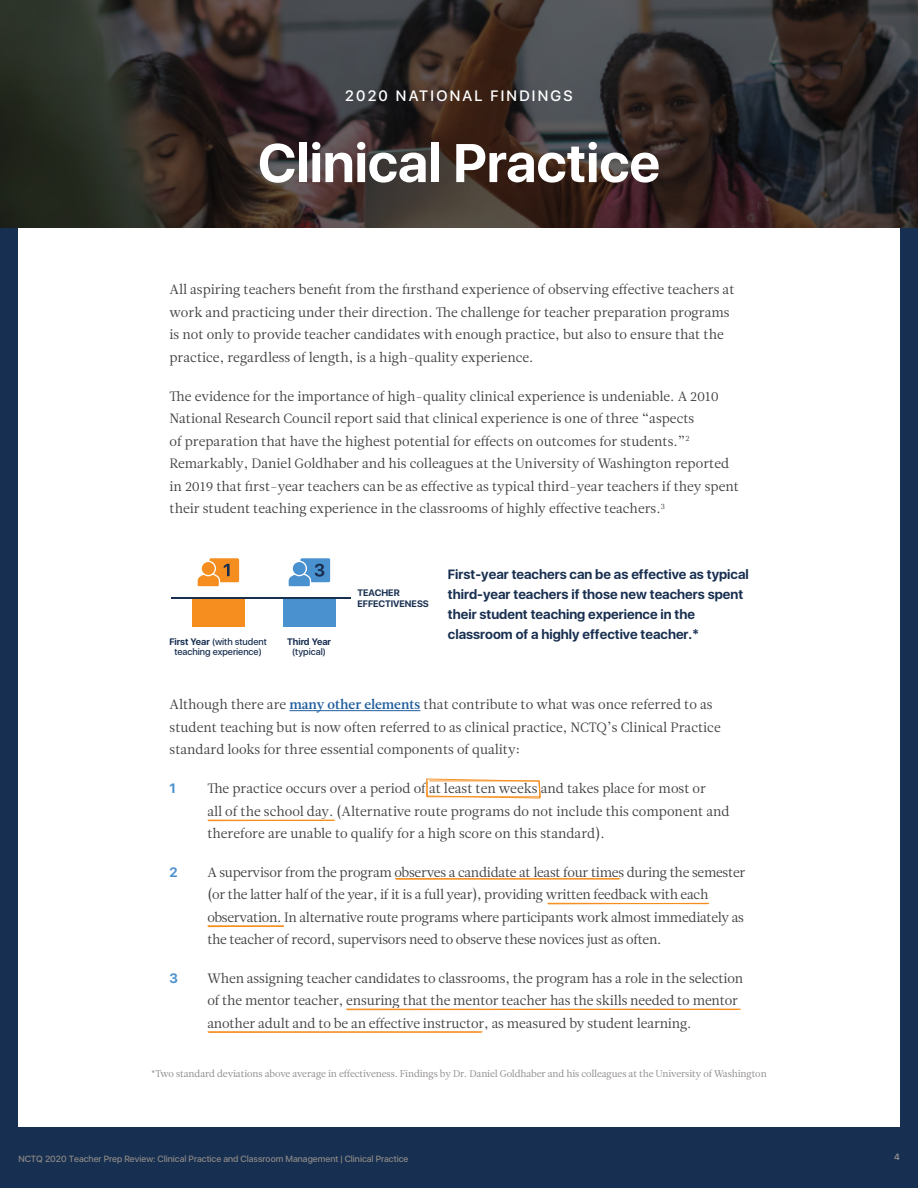
<style>
.page{position:relative;width:918px;height:1188px;background:#172f50}
.page>*{position:absolute;margin:0;border:0;box-sizing:border-box;transform-origin:0 0}
.t1{font:700 54px "SFUI Display";color:#fff}
.t2{font:500 15px "SFUI Display";letter-spacing:.15em;color:#fff}
.t3{font:13.5px/22.5px "Leitura News Roman 1";color:#414141}
.t4{font:13.5px/22.5px "Leitura News Roman 1";letter-spacing:-.02em;color:#414141}
.t5{font:700 13.5px "SFUI Display";color:#4b91ce}
.t6{font:700 13.35px/20.1px "SFUI Display";color:#182f50}
.t7{font:9.75px "Leitura News Roman 1";letter-spacing:-.01em;color:#8c8887}
.t8{font:500 9.3px/10.6px "SFUI Display";color:#182f50;text-align:center}
.t9{font:700 9.3px/10.6px "SFUI Display";color:#182f50}
.t10{font:500 9px "SFUI Display";color:#8c8887}
.t11{font:500 9px "SFUI Display";color:#9e9a9a}
.s1{font-weight:700}
.s2{font-family:"Leitura News Roman 3";color:#215e9e}
</style>
<div class="page">
<div style="left:18px;top:18px;width:882px;height:1108px;background:#fff"></div>
<hr style="left:289px;top:710px;width:131px;height:1px;background:#215e9e">
<svg style="left:426px;top:778px;width:115px;height:21px"></svg>
<img style="left:0;top:0;width:918px;height:228px">
<svg style="left:208px;top:819px;width:127px;height:3px"></svg>
<svg style="left:548px;top:903px;width:161px;height:2px"></svg>
<svg style="left:208px;top:925px;width:76px;height:2px"></svg>
<svg style="left:395px;top:878px;width:226px;height:2px"></svg>
<svg style="left:346px;top:1008px;width:395px;height:3px"></svg>
<svg style="left:208px;top:1031px;width:275px;height:2px"></svg>
<div style="left:283px;top:598px;width:53px;height:29px;background:#4a91d0"></div>
<div style="left:299px;top:557px;width:33px;height:27px;border:1px solid #fff;border-radius:2px"></div>
<svg style="left:288px;top:558px;width:43px;height:29px"></svg>
<div style="left:192px;top:598px;width:53px;height:29px;background:#f68e1f"></div>
<div style="left:208px;top:557px;width:32px;height:27px;border:1px solid #fff;border-radius:2px"></div>
<svg style="left:197px;top:558px;width:43px;height:29px"></svg>
<hr style="left:171px;top:598px;width:179px;height:1px;background:#182f50">
<p class="t2" style="left:345px;top:85px;width:229px">2020 NATIONAL FINDINGS</p>
<h1 class="t1" style="left:258px;top:132px;width:404px">Clinical Practice</h1>
<p class="t3" style="left:170px;top:279px;width:566px">All aspiring teachers benefit from the firsthand experience of observing effective teachers at work and practicing under their direction. The challenge for teacher preparation programs is not only to provide teacher candidates with enough practice, but also to ensure that the practice, regardless of length, is a high-quality experience.</p>
<p class="t3" style="left:170px;top:385px;width:571px">The evidence for the importance of high-quality clinical experience is undeniable. A 2010<br>National Research Council report said that clinical experience is one of three “aspects<br>of preparation that have the highest potential for effects on outcomes for students.”<sup>2<br></sup>Remarkably, Daniel Goldhaber and his colleagues at the University of Washington reported in 2019 that first-year teachers can be as effective as typical third-year teachers if they spent their student teaching experience in the classrooms of highly effective teachers.<sup>3</sup></p>
<p class="t8" style="left:169px;top:637px;width:99px"><span class="s1">First Year</span> (with student teaching experience)</p>
<p class="t9" style="left:287px;top:636px;width:45px">Third Year</p>
<p class="t8" style="left:292px;top:647px;width:35px">(typical)</p>
<p class="t9" style="left:358px;top:588px;width:73px">TEACHER<br>EFFECTIVENESS</p>
<p class="t6" style="left:448px;top:564px;width:302px">First-year teachers can be as effective as typical third-year teachers if those new teachers spent their student teaching experience in the classroom of a highly effective teacher.*</p>
<p class="t3" style="left:170px;top:694px;width:553px">Although there are <span class="s2">many other elements</span> that contribute to what was once referred to as student teaching but is now often referred to as clinical practice, NCTQ’s Clinical Practice standard looks for three essential components of quality:</p>
<p class="t5" style="left:170px;top:780px;width:8px">1</p>
<p class="t3" style="left:207px;top:777px;width:524px">The practice occurs over a period of at least ten weeks and takes place for most or<br>all of the school day. (Alternative route programs do not include this component and therefore are unable to qualify for a high score on this standard).</p>
<p class="t5" style="left:170px;top:864px;width:10px">2</p>
<p class="t4" style="left:207px;top:861px;width:540px">A supervisor from the program observes a candidate at least four times during the semester (or the latter half of the year, if it is a full year), providing written feedback with each observation. In alternative route programs where participants work almost immediately as the teacher of record, supervisors need to observe these novices just as often.</p>
<p class="t5" style="left:170px;top:970px;width:10px">3</p>
<p class="t3" style="left:207px;top:967px;width:537px">When assigning teacher candidates to classrooms, the program has a role in the selection of the mentor teacher, ensuring that the mentor teacher has the skills needed to mentor another adult and to be an effective instructor, as measured by student learning.</p>
<p class="t7" style="left:151px;top:1068px;width:617px">*Two standard deviations above average in effectiveness. Findings by Dr. Daniel Goldhaber and his colleagues at the University of Washington</p>
<p class="t10" style="left:18px;top:1153px;width:391px">NCTQ 2020 Teacher Prep Review: Clinical Practice and Classroom Management | Clinical Practice</p>
<p class="t11" style="left:894px;top:1150px;width:7px">4</p>
</div>
